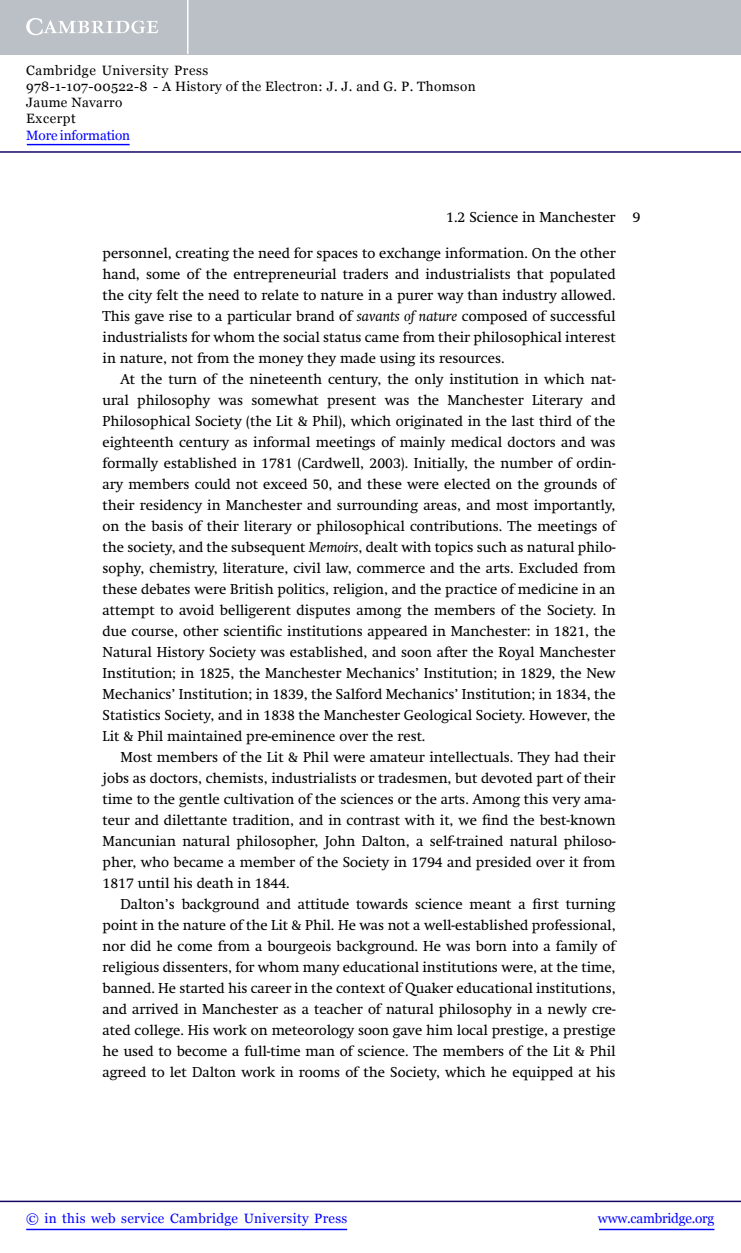
<style>
.page{position:relative;width:741px;height:1253px;background:#fff}
.page>*{position:absolute;margin:0;border:0;box-sizing:border-box;transform-origin:0 0}
.t1{font:14.25px "Swift";color:#000}
.t2{font:13.5px/16.2px "Georgia";letter-spacing:.025em;color:#000}
.t3{font:13.5px "Georgia";letter-spacing:.025em;color:#00f}
.t4{font:13.5px "Georgia";letter-spacing:-.015em;color:#00f}
.t5{font:13.5px "Georgia";letter-spacing:-.01em;color:#00f}
.s1{font-style:italic}
</style>
<div class="page">
<div style="left:0;top:0;width:741px;height:54px;background:#bac0c6"></div>
<svg style="left:26px;top:18px;width:132px;height:17px"></svg>
<hr style="left:187px;top:0;width:2px;height:54px;background:#fff">
<hr style="left:0;top:151px;width:741px;height:2px;background:#150666">
<hr style="left:27px;top:144px;width:103px;height:1px;background:#00f">
<hr style="left:599px;top:1228px;width:115px;height:2px;background:#00f">
<hr style="left:0;top:1200px;width:741px;height:2px;background:#150666">
<hr style="left:26px;top:1228px;width:321px;height:2px;background:#00f">
<p class="t2" style="left:26px;top:62px;width:451px">Cambridge University Press<br>978-1-107-00522-8 - A History of the Electron: J. J. and G. P. Thomson<br>Jaume Navarro<br>Excerpt</p>
<p class="t5" style="left:26px;top:127px;width:105px">More information</p>
<p class="t1" style="left:446px;top:209px;width:196px">1.2 Science in Manchester 9</p>
<p class="t1" style="left:103px;top:245px;width:515px">personnel, creating the need for spaces to exchange information. On the other</p>
<p class="t1" style="left:103px;top:266px;width:515px">hand, some of the entrepreneurial traders and industrialists that populated</p>
<p class="t1" style="left:103px;top:287px;width:514px">the city felt the need to relate to nature in a purer way than industry allowed.</p>
<p class="t1" style="left:103px;top:308px;width:515px">This gave rise to a particular brand of <span class="s1">savants of nature</span> composed of successful</p>
<p class="t1" style="left:103px;top:329px;width:515px">industrialists for whom the social status came from their philosophical interest</p>
<p class="t1" style="left:103px;top:350px;width:403px">in nature, not from the money they made using its resources.</p>
<p class="t1" style="left:121px;top:371px;width:497px">At the turn of the nineteenth century, the only institution in which nat-</p>
<p class="t1" style="left:103px;top:392px;width:514px">ural philosophy was somewhat present was the Manchester Literary and</p>
<p class="t1" style="left:103px;top:413px;width:514px">Philosophical Society (the Lit &amp; Phil), which originated in the last third of the</p>
<p class="t1" style="left:103px;top:434px;width:514px">eighteenth century as informal meetings of mainly medical doctors and was</p>
<p class="t1" style="left:103px;top:455px;width:515px">formally established in 1781 (Cardwell, 2003). Initially, the number of ordin-</p>
<p class="t1" style="left:103px;top:476px;width:515px">ary members could not exceed 50, and these were elected on the grounds of</p>
<p class="t1" style="left:103px;top:497px;width:514px">their residency in Manchester and surrounding areas, and most importantly,</p>
<p class="t1" style="left:103px;top:518px;width:515px">on the basis of their literary or philosophical contributions. The meetings of</p>
<p class="t1" style="left:103px;top:539px;width:514px">the society, and the subsequent <span class="s1">Memoirs</span>, dealt with topics such as natural philo-</p>
<p class="t1" style="left:103px;top:560px;width:514px">sophy, chemistry, literature, civil law, commerce and the arts. Excluded from</p>
<p class="t1" style="left:103px;top:581px;width:514px">these debates were British politics, religion, and the practice of medicine in an</p>
<p class="t1" style="left:103px;top:602px;width:514px">attempt to avoid belligerent disputes among the members of the Society. In</p>
<p class="t1" style="left:103px;top:623px;width:515px">due course, other scientific institutions appeared in Manchester: in 1821, the</p>
<p class="t1" style="left:103px;top:644px;width:514px">Natural History Society was established, and soon after the Royal Manchester</p>
<p class="t1" style="left:103px;top:665px;width:514px">Institution; in 1825, the Manchester Mechanics’ Institution; in 1829, the New</p>
<p class="t1" style="left:103px;top:686px;width:515px">Mechanics’ Institution; in 1839, the Salford Mechanics’ Institution; in 1834, the</p>
<p class="t1" style="left:103px;top:707px;width:514px">Statistics Society, and in 1838 the Manchester Geological Society. However, the</p>
<p class="t1" style="left:103px;top:728px;width:324px">Lit &amp; Phil maintained pre-eminence over the rest.</p>
<p class="t1" style="left:121px;top:749px;width:496px">Most members of the Lit &amp; Phil were amateur intellectuals. They had their</p>
<p class="t1" style="left:103px;top:770px;width:514px">jobs as doctors, chemists, industrialists or tradesmen, but devoted part of their</p>
<p class="t1" style="left:103px;top:791px;width:514px">time to the gentle cultivation of the sciences or the arts. Among this very ama-</p>
<p class="t1" style="left:103px;top:812px;width:515px">teur and dilettante tradition, and in contrast with it, we find the best-known</p>
<p class="t1" style="left:103px;top:833px;width:514px">Mancunian natural philosopher, John Dalton, a self-trained natural philoso-</p>
<p class="t1" style="left:103px;top:854px;width:514px">pher, who became a member of the Society in 1794 and presided over it from</p>
<p class="t1" style="left:103px;top:875px;width:189px">1817 until his death in 1844.</p>
<p class="t1" style="left:121px;top:896px;width:496px">Dalton’s background and attitude towards science meant a first turning</p>
<p class="t1" style="left:103px;top:917px;width:515px">point in the nature of the Lit &amp; Phil. He was not a well-established professional,</p>
<p class="t1" style="left:103px;top:938px;width:515px">nor did he come from a bourgeois background. He was born into a family of</p>
<p class="t1" style="left:103px;top:959px;width:514px">religious dissenters, for whom many educational institutions were, at the time,</p>
<p class="t1" style="left:103px;top:980px;width:515px">banned. He started his career in the context of Quaker educational institutions,</p>
<p class="t1" style="left:103px;top:1001px;width:514px">and arrived in Manchester as a teacher of natural philosophy in a newly cre-</p>
<p class="t1" style="left:103px;top:1022px;width:514px">ated college. His work on meteorology soon gave him local prestige, a prestige</p>
<p class="t1" style="left:103px;top:1043px;width:514px">he used to become a full-time man of science. The members of the Lit &amp; Phil</p>
<p class="t1" style="left:103px;top:1064px;width:514px">agreed to let Dalton work in rooms of the Society, which he equipped at his</p>
<p class="t3" style="left:26px;top:1211px;width:323px">© in this web service Cambridge University Press</p>
<p class="t4" style="left:598px;top:1211px;width:118px">www.cambridge.org</p>
</div>
